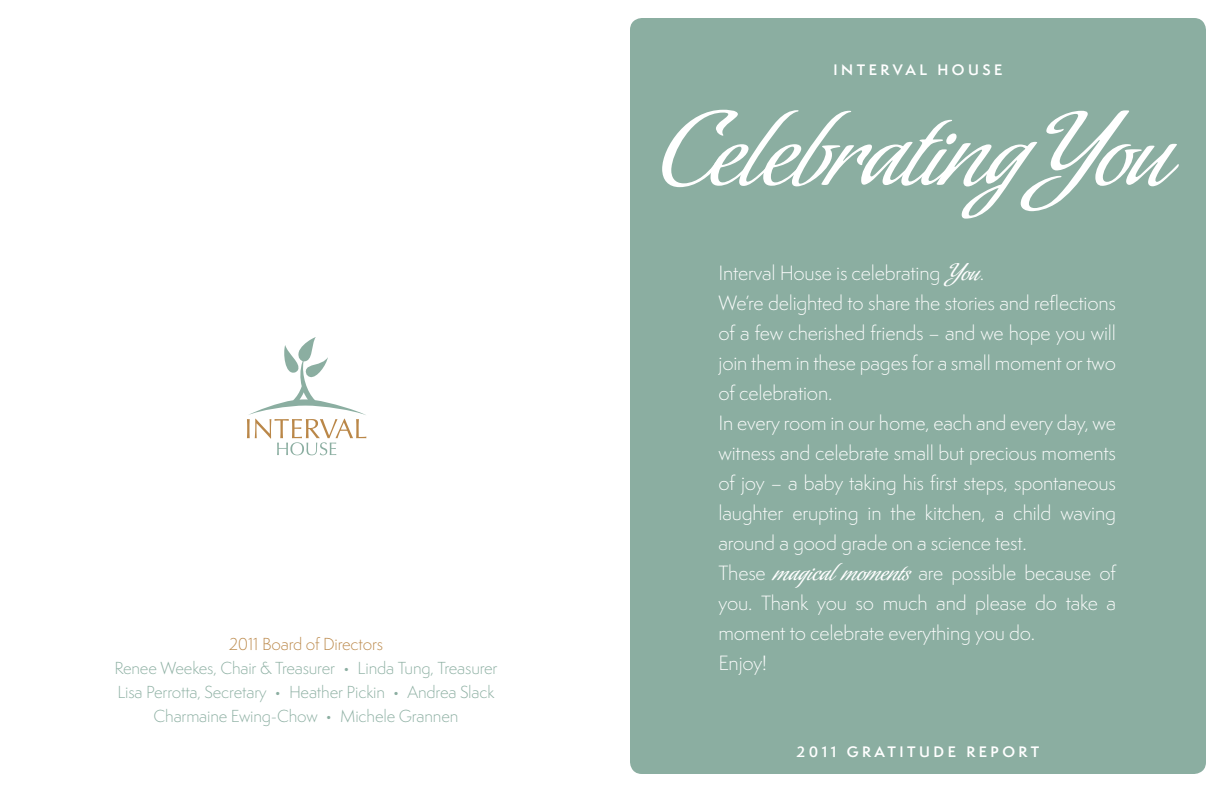
<style>
.page{position:relative;width:1224px;height:792px;background:#fff}
.page>*{position:absolute;margin:0;border:0;box-sizing:border-box;transform-origin:0 0}
.t1{font:95px "Sinfonieta";letter-spacing:-.02em;color:#fff}
.t2{font:300 19px/30px "Semplicita Pro";letter-spacing:-.01em;color:#fff}
.t3{font:300 16px/24px "Semplicita Pro";letter-spacing:-.01em;color:#8baea1;text-align:center}
.t4{font:300 16px "Semplicita Pro";letter-spacing:-.01em;color:#ba8748}
.t5{font:600 14px "Semplicita Pro";letter-spacing:.25em;color:#fff}
.s1{font-family:"Sinfonieta";font-weight:400;font-size:22px}
</style>
<div class="page">
<svg style="left:247px;top:337px;width:120px;height:118px"></svg>
<div style="left:630px;top:18px;width:576px;height:756px;background:#8baea1;border-radius:12px"></div>
<p class="t4" style="left:229px;top:633px;width:156px">2011 Board of Directors</p>
<p class="t3" style="left:114px;top:656px;width:385px">Renee Weekes, Chair &amp; Treasurer • Linda Tung, Treasurer<br>Lisa Perrotta, Secretary • Heather Pickin • Andrea Slack<br>Charmaine Ewing-Chow • Michele Grannen</p>
<p class="t5" style="left:834px;top:60px;width:170px">INTERVAL HOUSE</p>
<h1 class="t1" style="left:661px;top:90px;width:515px">Celebrating You</h1>
<p class="t2" style="left:719px;top:258px;width:399px">Interval House is celebrating <span class="s1">You</span>.<br>We’re delighted to share the stories and reflections of a few cherished friends – and we hope you will join them in these pages for a small moment or two of celebration.<br>In every room in our home, each and every day, we witness and celebrate small but precious moments of joy – a baby taking his first steps, spontaneous laughter erupting in the kitchen, a child waving around a good grade on a science test.<br>These <span class="s1">magical moments</span> are possible because of you. Thank you so much and please do take a moment to celebrate everything you do.<br>Enjoy!</p>
<p class="t5" style="left:797px;top:742px;width:244px">2011 GRATITUDE REPORT</p>
</div>
